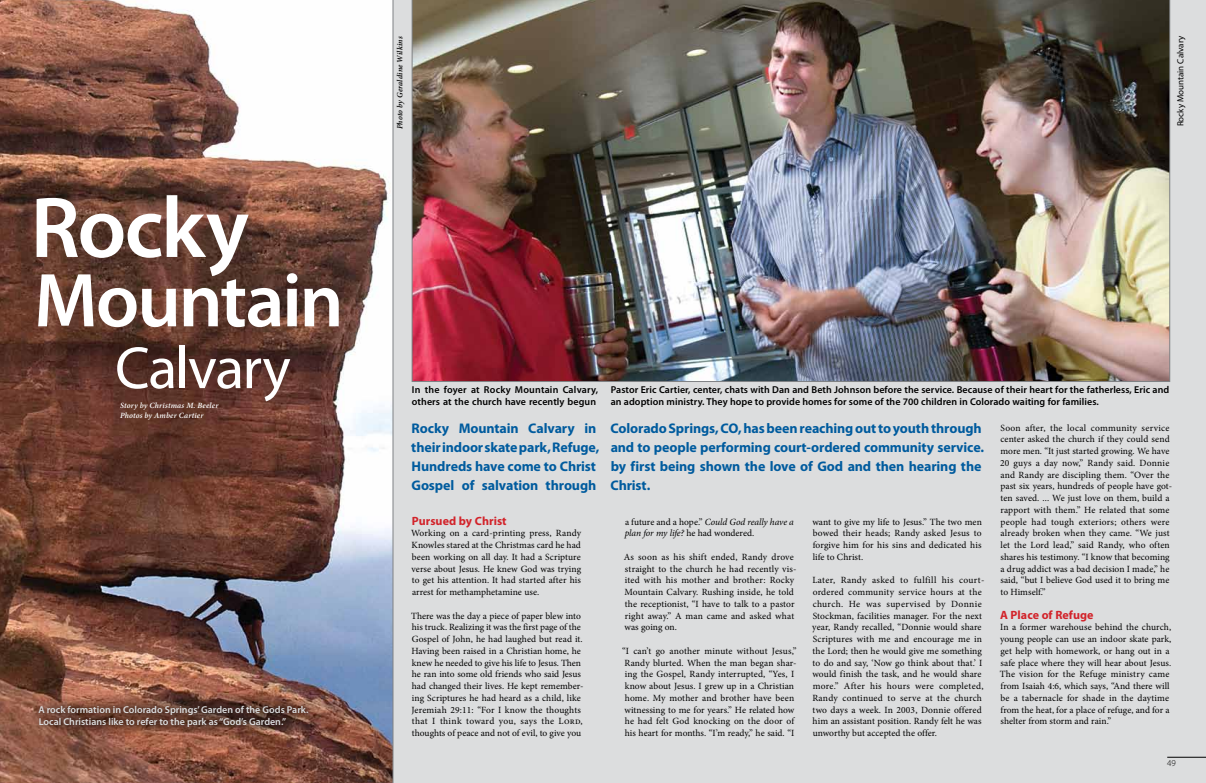
<style>
.page{position:relative;width:1206px;height:783px;background:#fff}
.page>*{position:absolute;margin:0;border:0;box-sizing:border-box;transform-origin:0 0}
.t1{font:600 87px "Myriad Pro";letter-spacing:-.025em;color:#fff}
.t2{font:600 77px "Myriad Pro";letter-spacing:-.03em;color:#fff}
.t3{font:60px "Myriad Pro";letter-spacing:-.025em;color:#fff}
.t4{font:700 14px/19px "Myriad Pro";letter-spacing:-.01em;color:#005b9e}
.t5{font:700 12px "Myriad Pro";letter-spacing:.005em;color:#d2232a}
.t6{font:600 10px "Myriad Pro";letter-spacing:.005em;color:#000}
.t7{font:600 10px/12px "Myriad Pro";color:#dcddde}
.t8{font:9.5px/11.8px "Minion Pro";letter-spacing:.01em;color:#000}
.t9{font:italic 9.5px/11.8px "Minion Pro";letter-spacing:-.005em;color:#000}
.t10{font:9px "Myriad Pro";color:#000}
.t11{font:300 9px "Myriad Pro";color:#000}
.t12{font:italic 600 8px/10px "Minion Pro";letter-spacing:.02em;color:#fff}
.t13{font:italic 600 8px "Minion Pro";letter-spacing:.02em;color:#000}
.s1{font-style:normal}
</style>
<div class="page">
<div style="left:0;top:0;width:603px;height:783px;background:#dcddde"></div>
<div style="left:603px;top:0;width:603px;height:783px;background:#dcddde"></div>
<svg style="left:0;top:0;width:393px;height:783px;background:#876860"></svg>
<svg style="left:21px;top:692px;width:331px;height:44px;background:#8d5846"></svg>
<img style="left:412px;top:0;width:758px;height:382px">
<div style="left:34px;top:701px;width:280px;height:32px;background:#000;opacity:.75"></div>
<hr style="left:1167px;top:757px;width:39px;height:1px;background:#000">
<h1 class="t1" style="left:30px;top:172px;width:220px">Rocky</h1>
<h2 class="t2" style="left:34px;top:251px;width:311px">Mountain</h2>
<h3 class="t3" style="left:115px;top:331px;width:177px">Calvary</h3>
<p class="t12" style="left:120px;top:400px;width:100px">Story by Christmas M. Beeler<br>Photos by Amber Cartier</p>
<p class="t7" style="left:38px;top:703px;width:272px">A rock formation in Colorado Springs’ Garden of the Gods Park.<br>Local Christians like to refer to the park as “God’s Garden.”</p>
<p class="t13" style="left:394px;top:129px;width:94px;rotate:-90deg">Photo by Geraldine Wilkins</p>
<p class="t10" style="left:1175px;top:126px;width:92px;rotate:-90deg">Rocky Mountain Calvary</p>
<p class="t6" style="left:412px;top:383px;width:188px">In the foyer at Rocky Mountain Calvary,</p>
<p class="t6" style="left:611px;top:383px;width:560px">Pastor Eric Cartier, center, chats with Dan and Beth Johnson before the service. Because of their heart for the fatherless, Eric and</p>
<p class="t6" style="left:412px;top:395px;width:186px">others at the church have recently begun</p>
<p class="t6" style="left:611px;top:395px;width:490px">an adoption ministry. They hope to provide homes for some of the 700 children in Colorado waiting for families.</p>
<p class="t4" style="left:411px;top:419px;width:574px">Rocky Mountain Calvary in Colorado Springs, CO, has been reaching out to youth through their indoor skate park, Refuge, and to people performing court-ordered community service.<br>Hundreds have come to Christ by first being shown the love of God and then hearing the Gospel of salvation through Christ.</p>
<p class="t8" style="left:812px;top:516px;width:171px;text-align:justify">want to give my life to Jesus.” The two men bowed their heads; Randy asked Jesus to forgive him for his sins and dedicated his life to Christ.</p>
<p class="t8" style="left:812px;top:575px;width:174px">Later, Randy asked to fulfill his court&shy;ordered community service hours at the church. He was supervised by Donnie Stockman, facilities manager. For the next year, Randy recalled, “Donnie would share Scriptures with me and encourage me in the Lord; then he would give me something to do and say, ‘Now go think about that.’ I would finish the task, and he would share more.” After his hours were completed, Randy continued to serve at the church two days a week. In 2003, Donnie offered him an assistant position. Randy felt he was unworthy but accepted the offer.</p>
<p class="t5" style="left:412px;top:513px;width:96px">Pursued by Christ</p>
<p class="t8" style="left:411px;top:528px;width:172px;text-align:justify">Working on a card-printing press, Randy Knowles stared at the Christmas card he had been working on all day. It had a Scripture verse about Jesus. He knew God was trying to get his attention. It had started after his arrest for methamphetamine use.</p>
<p class="t8" style="left:411px;top:610px;width:174px">There was the day a piece of paper blew into his truck. Realizing it was the first page of the Gospel of John, he had laughed but read it.<br>Having been raised in a Christian home, he knew he needed to give his life to Jesus. Then he ran into some old friends who said Jesus had changed their lives. He kept remember&shy;ing Scriptures he had heard as a child, like Jeremiah 29:11: “For I know the thoughts that I think toward you, says the Lord, thoughts of peace and not of evil, to give you</p>
<p class="t9" style="left:625px;top:516px;width:171px"><span class="s1">a future and a hope.”</span> Could God really have a plan for my life? <span class="s1">he had wondered.</span></p>
<p class="t8" style="left:624px;top:551px;width:174px">As soon as his shift ended, Randy drove straight to the church he had recently vis&shy;ited with his mother and brother: Rocky Mountain Calvary. Rushing inside, he told the receptionist, “I have to talk to a pastor right away.” A man came and asked what was going on.</p>
<p class="t8" style="left:622px;top:645px;width:176px">“I can’t go another minute without Jesus,” Randy blurted. When the man began shar&shy;ing the Gospel, Randy interrupted, “Yes, I know about Jesus. I grew up in a Christian home. My mother and brother have been witnessing to me for years.” He related how he had felt God knocking on the door of his heart for months. “I’m ready,” he said. “I</p>
<p class="t8" style="left:1000px;top:422px;width:174px">Soon after, the local community service center asked the church if they could send more men. “It just started growing. We have 20 guys a day now,” Randy said. Donnie and Randy are discipling them. “Over the past six years, hundreds of people have got&shy;ten saved. ... We just love on them, build a rapport with them.” He related that some people had tough exteriors; others were already broken when they came. “We just let the Lord lead,” said Randy, who often shares his testimony. “I know that becoming a drug addict was a bad decision I made,” he said, “but I believe God used it to bring me to Himself.”</p>
<p class="t5" style="left:1000px;top:607px;width:95px">A Place of Refuge</p>
<p class="t8" style="left:1000px;top:622px;width:173px">In a former warehouse behind the church, young people can use an indoor skate park, get help with homework, or hang out in a safe place where they will hear about Jesus.<br>The vision for the Refuge ministry came from Isaiah 4:6, which says, “And there will be a tabernacle for shade in the daytime from the heat, for a place of refuge, and for a shelter from storm and rain.”</p>
<p class="t11" style="left:1167px;top:757px;width:10px">49</p>
</div>
